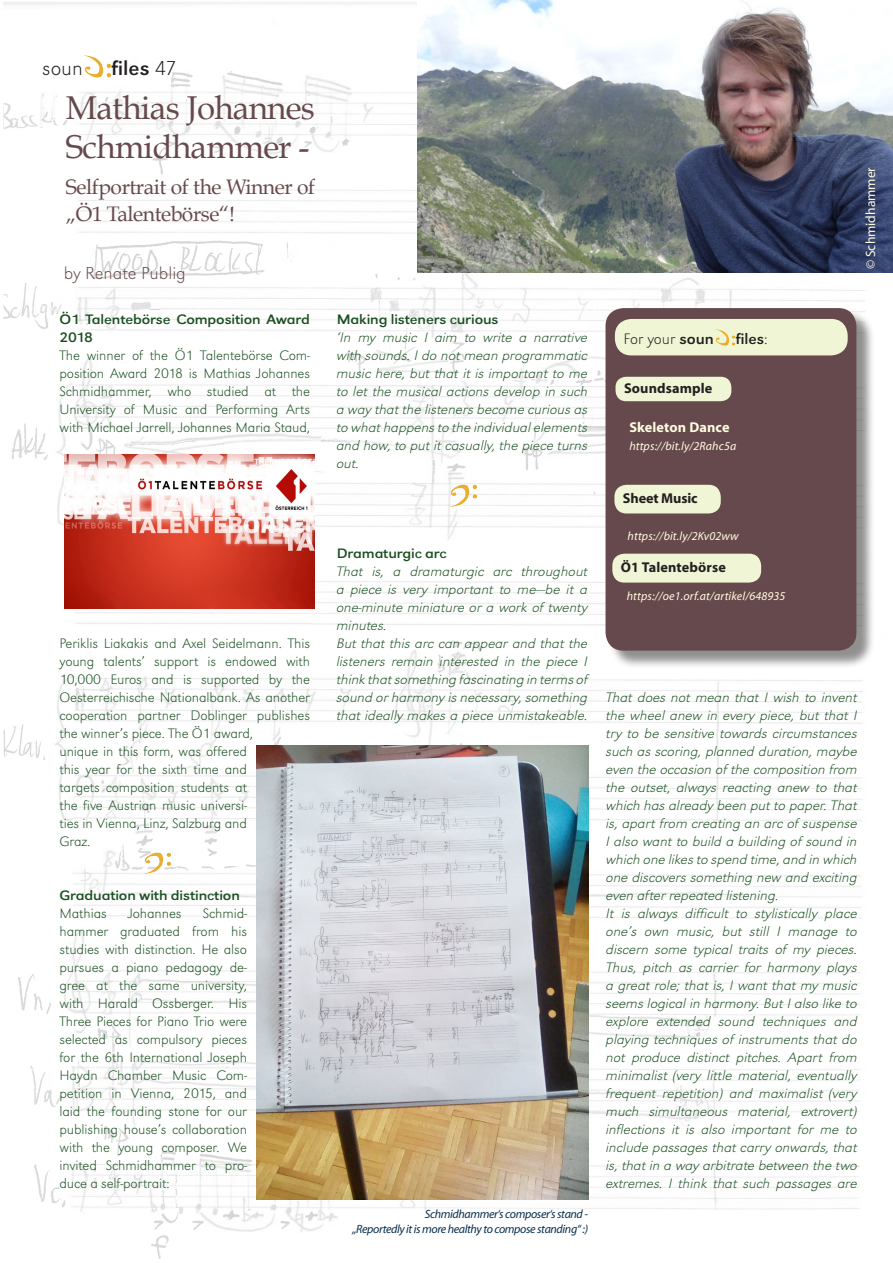
<style>
.page{position:relative;width:893px;height:1263px;background:#fff}
.page>*{position:absolute;margin:0;border:0;box-sizing:border-box;transform-origin:0 0}
.Hauptüberschrift_1{font:33px/39px "Book Antiqua";letter-spacing:-.02em;color:#66494c}
.Hauptüberschrift_1-2{font:21px "Book Antiqua";letter-spacing:-.02em;color:#66494c}
.t1{font:expanded 21px "URW Grotesk T";color:#231f20}
.t2{font:21px "URW Grotesk T Extr Ligh Wide";color:#231f20}
.t3{font:18px "URW Grotesk T Extr Ligh Wide";color:#66494c}
.t4{font:15.75px "URW Grotesk T Extr Ligh Wide";color:#231f20}
.t5{font:expanded 15.75px "URW Grotesk T";color:#231f20}
.Lauftext{font:14.25px/18px "URW Grotesk T Extr Ligh Extr Wide Obli";letter-spacing:-.01em;color:#1a4f21;text-align:justify}
.Lauftext-2{font:14.25px/18px "URW Grotesk T Extr Ligh Wide";letter-spacing:-.01em;color:#1a4f21;text-align:justify}
.Lauftext-3{font:14.25px/18px "URW Grotesk T Regu Extr Wide";letter-spacing:-.01em;color:#1a4f21}
.Lauftext-4{font:700 14.25px "Myriad";letter-spacing:.01em;color:#231f20}
.Lauftext-5{font:700 14.25px "Myriad";letter-spacing:.01em;color:#fffce0}
.Lauftext-6{font:700 14.25px "Myriad";letter-spacing:-.01em;color:#231f20}
.t6{font:13.5px "Myriad";color:#fffce0}
.Lauftext-7{font:italic 12px "Myriad";letter-spacing:.01em;color:#fffce0}
.Lauftext-8{font:italic 12px "Myriad";letter-spacing:-.03em;color:#072e4d}
.s1{font-family:"URW Grotesk T Extr Ligh Wide";font-stretch:normal}
.s2{font-family:"URW Grotesk T";font-stretch:expanded}
</style>
<div class="page">
<img style="left:3px;top:2px;width:890px;height:1230px">
<img style="left:285px;top:124px;width:67px;height:25px">
<img style="left:346px;top:299px;width:121px;height:79px">
<img style="left:530px;top:413px;width:9px;height:30px">
<img style="left:573px;top:342px;width:32px;height:88px">
<img style="left:89px;top:240px;width:291px;height:40px">
<img style="left:150px;top:70px;width:135px;height:106px">
<img style="left:415px;top:460px;width:23px;height:55px">
<img style="left:444px;top:462px;width:26px;height:11px">
<svg style="left:591px;top:491px;width:8px;height:5px"></svg>
<img style="left:279px;top:1208px;width:41px;height:22px">
<img style="left:92px;top:1125px;width:115px;height:134px">
<img style="left:29px;top:1058px;width:63px;height:150px">
<img style="left:135px;top:796px;width:122px;height:75px">
<img style="left:435px;top:639px;width:55px;height:107px">
<img style="left:522px;top:444px;width:23px;height:28px">
<img style="left:9px;top:421px;width:343px;height:54px">
<img style="left:3px;top:723px;width:46px;height:39px">
<img style="left:256px;top:736px;width:35px;height:53px">
<img style="left:98px;top:779px;width:9px;height:16px">
<img style="left:107px;top:780px;width:17px;height:18px">
<img style="left:112px;top:842px;width:49px;height:31px">
<img style="left:14px;top:972px;width:41px;height:43px">
<img style="left:199px;top:1152px;width:58px;height:12px">
<svg style="left:245px;top:1207px;width:9px;height:6px"></svg>
<img style="left:222px;top:1207px;width:20px;height:14px">
<img style="left:830px;top:1164px;width:32px;height:5px">
<svg style="left:694px;top:1093px;width:9px;height:6px"></svg>
<svg style="left:694px;top:1030px;width:9px;height:8px"></svg>
<img style="left:95px;top:1024px;width:29px;height:45px">
<svg style="left:210px;top:782px;width:12px;height:10px"></svg>
<img style="left:115px;top:744px;width:18px;height:25px">
<img style="left:101px;top:711px;width:14px;height:12px">
<img style="left:72px;top:678px;width:40px;height:30px">
<svg style="left:461px;top:668px;width:12px;height:13px"></svg>
<img style="left:104px;top:96px;width:8px;height:17px">
<img style="left:3px;top:91px;width:66px;height:39px">
<img style="left:458px;top:272px;width:12px;height:28px">
<img style="left:3px;top:280px;width:60px;height:51px">
<img style="left:61px;top:299px;width:60px;height:29px">
<img style="left:207px;top:442px;width:18px;height:5px">
<img style="left:576px;top:430px;width:29px;height:9px">
<svg style="left:464px;top:385px;width:6px;height:10px"></svg>
<svg style="left:547px;top:378px;width:9px;height:9px"></svg>
<svg style="left:377px;top:313px;width:6px;height:7px"></svg>
<img style="left:147px;top:302px;width:14px;height:10px">
<svg style="left:395px;top:276px;width:8px;height:6px"></svg>
<img style="left:207px;top:137px;width:21px;height:18px">
<svg style="left:182px;top:124px;width:11px;height:13px"></svg>
<svg style="left:328px;top:114px;width:6px;height:10px"></svg>
<img style="left:228px;top:114px;width:20px;height:22px">
<svg style="left:303px;top:93px;width:8px;height:4px"></svg>
<div style="left:608px;top:310px;width:267px;height:360px;background:#231f20;opacity:.5"></div>
<div style="left:605px;top:308px;width:251px;height:343px;background:#66494c;border-radius:18px"></div>
<div style="left:615px;top:319px;width:233px;height:36px;background:#f0f5d5;border-radius:16px"></div>
<div style="left:615px;top:377px;width:116px;height:24px;background:#f0f5d5;border-radius:11px"></div>
<div style="left:614px;top:485px;width:107px;height:28px;background:#f0f5d5;border-radius:12px"></div>
<img style="left:450px;top:485px;width:26px;height:21px">
<img style="left:64px;top:455px;width:250px;height:154px">
<img style="left:418px;top:0;width:475px;height:272px">
<img style="left:145px;top:852px;width:25px;height:22px">
<div style="left:612px;top:554px;width:149px;height:29px;background:#f0f5d5;border-radius:12px"></div>
<img style="left:257px;top:746px;width:331px;height:453px">
<img style="left:715px;top:329px;width:20px;height:16px">
<img style="left:85px;top:56px;width:25px;height:21px">
<p class="t2" style="left:42px;top:56px;width:42px">soun</p>
<p class="t1" style="left:111px;top:56px;width:67px">files <span class="s1">47</span></p>
<p class="Hauptüberschrift_1" style="left:66px;top:88px;width:251px">Mathias Johannes<br>Schmidhammer -</p>
<p class="Hauptüberschrift_1-2" style="left:66px;top:173px;width:251px">Selfportrait of the Winner of</p>
<p class="Hauptüberschrift_1-2" style="left:66px;top:200px;width:171px">„Ö1 Talentebörse“!</p>
<p class="t3" style="left:64px;top:262px;width:124px">by Renate Publig</p>
<p class="Lauftext-3" style="left:60px;top:310px;width:252px">Ö1 Talentebörse Composition Award<br>2018</p>
<p class="Lauftext-2" style="left:60px;top:346px;width:252px">The winner of the Ö1 Talentebörse Com&shy;position Award 2018 is Mathias Johannes Schmidhammer, who studied at the University of Music and Performing Arts with Michael Jarrell, Johannes Maria Staud,</p>
<p class="Lauftext-2" style="left:60px;top:634px;width:252px;text-align:left">Periklis Liakakis and Axel Seidelmann. This young talents’ support is endowed with 10,000 Euros and is supported by the Oesterreichische Nationalbank. As another cooperation partner Doblinger publishes the winner’s piece. The Ö1 award,<br>unique in this form, was offered<br>this year for the sixth time and<br>targets composition students at<br>the five Austrian music universi-<br>ties in Vienna, Linz, Salzburg and<br>Graz.</p>
<p class="Lauftext-3" style="left:60px;top:886px;width:182px">Graduation with distinction</p>
<p class="Lauftext-2" style="left:60px;top:904px;width:49px">Mathias</p>
<p class="Lauftext-2" style="left:128px;top:904px;width:55px">Johannes</p>
<p class="Lauftext-2" style="left:60px;top:904px;width:189px;text-indent:143px">Schmid&shy;hammer graduated from his studies with distinction. He also pursues a piano pedagogy de&shy;gree at the same university, with Harald Ossberger. His Three Pieces for Piano Trio were selected as compulsory pieces for the 6th International Joseph Haydn Chamber Music Com&shy;petition in Vienna, 2015, and laid the founding stone for our publishing house’s collaboration with the young composer. We invited Schmidhammer to pro&shy;duce a self-portrait:</p>
<p class="t6" style="left:864px;top:269px;width:103px;rotate:-90deg">© Schmidhammer</p>
<p class="Lauftext-3" style="left:337px;top:310px;width:163px">Making listeners curious</p>
<p class="Lauftext" style="left:337px;top:328px;width:253px">‘In my music I aim to write a narrative with sounds. I do not mean programmatic music here, but that it is important to me to let the musical actions develop in such a way that the listeners become curious as to what happens to the individual elements and how, to put it casually, the piece turns out.</p>
<p class="Lauftext-3" style="left:337px;top:544px;width:111px">Dramaturgic arc</p>
<p class="Lauftext" style="left:337px;top:562px;width:253px">That is, a dramaturgic arc throughout a piece is very important to me—be it a one-minute miniature or a work of twenty minutes.</p>
<p class="Lauftext" style="left:337px;top:634px;width:253px">But that this arc can appear and that the listeners remain interested in the piece I think that something fascinating in terms of sound or harmony is necessary, something that ideally makes a piece unmistakeable.</p>
<p class="Lauftext-8" style="left:425px;top:1208px;width:165px">Schmidhammer‘s composer‘s stand -</p>
<p class="Lauftext-8" style="left:352px;top:1223px;width:237px">„Reportedly it is more healthy to compose standing“ :)</p>
<p class="t4" style="left:623px;top:330px;width:92px">For your <span class="s2">soun</span></p>
<p class="t5" style="left:736px;top:329px;width:34px">files<span class="s1">:</span></p>
<p class="Lauftext-4" style="left:624px;top:381px;width:90px">Soundsample</p>
<p class="Lauftext-5" style="left:629px;top:420px;width:102px">Skeleton Dance</p>
<p class="Lauftext-7" style="left:629px;top:440px;width:108px">https://bit.ly/2Rahc5a</p>
<p class="Lauftext-6" style="left:623px;top:490px;width:76px">Sheet Music</p>
<p class="Lauftext-7" style="left:628px;top:530px;width:112px">https://bit.ly/2Kv02ww</p>
<p class="Lauftext-4" style="left:621px;top:559px;width:107px">Ö1 Talentebörse</p>
<p class="Lauftext-7" style="left:627px;top:590px;width:160px">https://oe1.orf.at/artikel/648935</p>
<p class="Lauftext" style="left:606px;top:688px;width:253px">That does not mean that I wish to invent the wheel anew in every piece, but that I try to be sensitive towards circumstances such as scoring, planned duration, maybe even the occasion of the composition from the outset, always reacting anew to that which has already been put to paper. That is, apart from creating an arc of suspense I also want to build a building of sound in which one likes to spend time, and in which one discovers something new and exciting even after repeated listening.</p>
<p class="Lauftext" style="left:606px;top:904px;width:253px">It is always difficult to stylistically place one’s own music, but still I manage to discern some typical traits of my pieces.<br>Thus, pitch as carrier for harmony plays a great role; that is, I want that my music seems logical in harmony. But I also like to explore extended sound techniques and playing techniques of instruments that do not produce distinct pitches. Apart from minimalist (very little material, eventually frequent repetition) and maximalist (very much simultaneous material, extrovert) inflections it is also important for me to include passages that carry onwards, that is, that in a way arbitrate between the two extremes. I think that such passages are</p>
</div>
